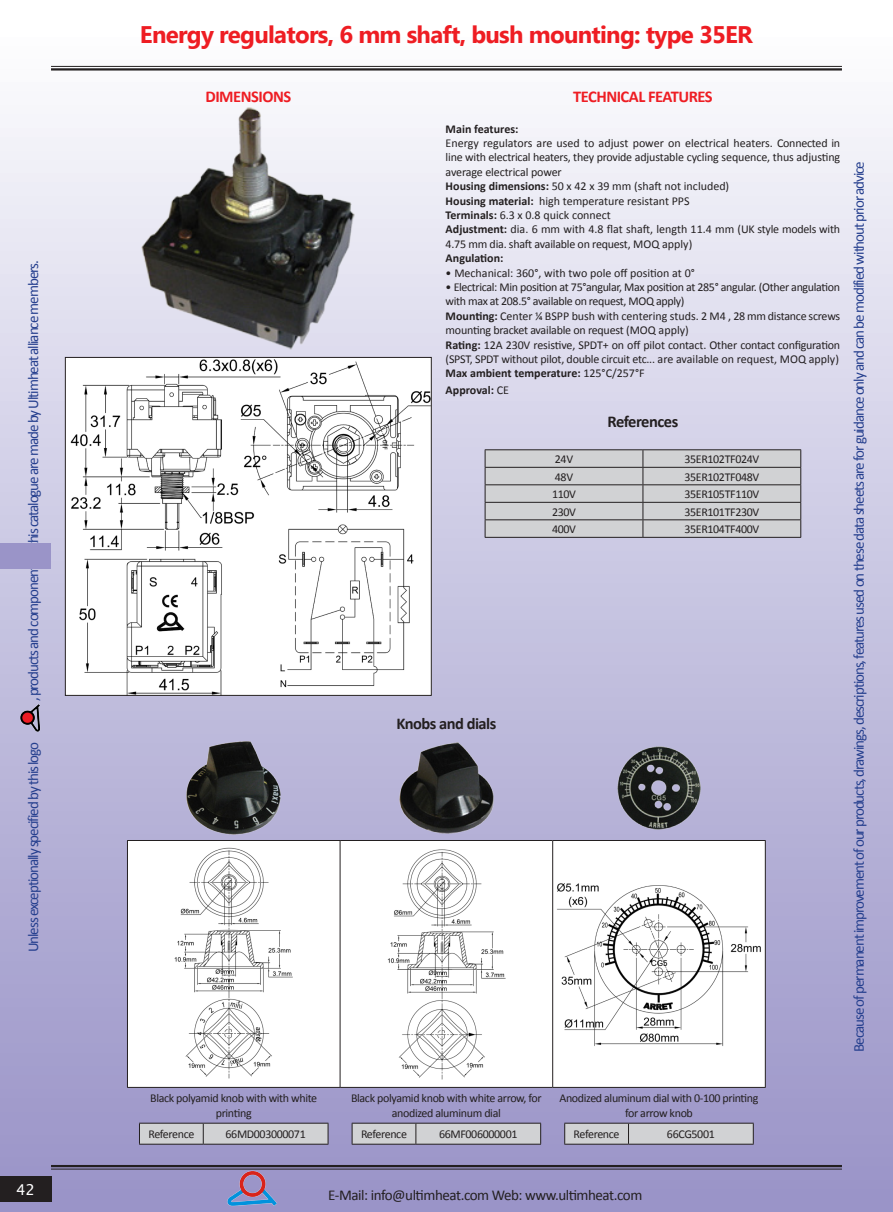
<style>
.page{position:relative;width:893px;height:1212px;background:#fff}
.page>*{position:absolute;margin:0;border:0;box-sizing:border-box;transform-origin:0 0}
.t1{font:700 24px "Microsoft New Tai Lue";letter-spacing:-.03em;color:#ee1d23}
.t2{font:700 16.5px "Calibri";letter-spacing:-.03em;color:#ee1d23}
.t3{font:700 16.5px "Calibri";letter-spacing:-.03em;color:#231f20}
.t4{font:15px "Calibri";letter-spacing:-.07em;color:#253f8e}
.t5{font:15px "Calibri";letter-spacing:-.03em;color:#231f20}
.t6{font:15px "Lucida Sans Unicode";color:#fff}
.t7{font:12px/14.4px "Calibri";letter-spacing:-.03em;color:#231f20}
.t8{font:12px "Calibri";color:#231f20}
.t9{font:700 12px "Calibri";color:#231f20}
.s1{font-weight:700}
.s2{font-weight:400}
</style>
<div class="page">
<div style="left:0;top:0;width:893px;height:1212px;background:linear-gradient(to bottom,#fdfdff,#958fc5)"></div>
<hr style="left:51px;top:66px;width:791px;height:1px;background:#231f20">
<hr style="left:51px;top:68px;width:791px;height:3px;background:#231f20">
<div style="left:0;top:1176px;width:51px;height:26px;background:#231f20"></div>
<hr style="left:51px;top:1165px;width:791px;height:2px;background:#231f20">
<hr style="left:51px;top:1169px;width:791px;height:1px;background:#231f20">
<img style="left:16px;top:700px;width:35px;height:36px">
<div style="left:0;top:543px;width:51px;height:26px;background:#9a94c8"></div>
<img style="left:223px;top:1158px;width:61px;height:54px">
<img style="left:142px;top:107px;width:213px;height:242px">
<img style="left:67px;top:359px;width:363px;height:335px">
<div style="left:65px;top:357px;width:367px;height:339px;border:1px solid #231f20"></div>
<hr style="left:485px;top:449px;width:158px;height:1px;background:#231f20">
<hr style="left:643px;top:449px;width:158px;height:1px;background:#231f20">
<svg style="left:485px;top:450px;width:316px;height:87px;background:#c6c7c9"></svg>
<hr style="left:485px;top:537px;width:158px;height:1px;background:#231f20">
<hr style="left:643px;top:537px;width:158px;height:1px;background:#231f20">
<svg style="left:128px;top:841px;width:637px;height:246px"></svg>
<hr style="left:127px;top:840px;width:213px;height:1px;background:#231f20">
<hr style="left:127px;top:841px;width:1px;height:246px;background:#231f20">
<hr style="left:340px;top:840px;width:213px;height:1px;background:#231f20">
<hr style="left:340px;top:841px;width:1px;height:246px;background:#231f20">
<hr style="left:553px;top:840px;width:213px;height:1px;background:#231f20">
<hr style="left:552px;top:841px;width:1px;height:246px;background:#231f20">
<hr style="left:765px;top:841px;width:1px;height:246px;background:#231f20">
<hr style="left:127px;top:1087px;width:213px;height:1px;background:#231f20">
<hr style="left:340px;top:1087px;width:213px;height:1px;background:#231f20">
<hr style="left:553px;top:1087px;width:213px;height:1px;background:#231f20">
<img style="left:187px;top:741px;width:94px;height:93px">
<img style="left:399px;top:742px;width:95px;height:92px">
<img style="left:617px;top:746px;width:83px;height:83px">
<img style="left:174px;top:846px;width:119px;height:235px">
<img style="left:386px;top:847px;width:120px;height:233px">
<img style="left:555px;top:879px;width:207px;height:170px">
<svg style="left:139px;top:1123px;width:190px;height:21px;background:#c5c6c8"></svg>
<hr style="left:139px;top:1144px;width:64px;height:1px;background:#231f20">
<hr style="left:203px;top:1144px;width:125px;height:1px;background:#231f20">
<svg style="left:352px;top:1123px;width:189px;height:21px;background:#c6c7c9"></svg>
<hr style="left:352px;top:1144px;width:64px;height:1px;background:#231f20">
<hr style="left:416px;top:1144px;width:125px;height:1px;background:#231f20">
<svg style="left:564px;top:1123px;width:190px;height:21px;background:#c5c6c8"></svg>
<hr style="left:564px;top:1144px;width:64px;height:1px;background:#231f20">
<hr style="left:628px;top:1144px;width:126px;height:1px;background:#231f20">
<p class="t4" style="left:24px;top:701px;width:442px;rotate:-90deg">, products and components in this catalogue are made by Ultimheat alliance members.</p>
<p class="t4" style="left:24px;top:952px;width:212px;rotate:-90deg">Unless exceptionally specified by this logo</p>
<p class="t6" style="left:16px;top:1178px;width:20px">42</p>
<p class="t1" style="left:140px;top:21px;width:614px">Energy regulators, 6 mm shaft, bush mounting: type 35ER</p>
<p class="t2" style="left:205px;top:86px;width:87px">DIMENSIONS</p>
<p class="t2" style="left:573px;top:86px;width:141px">TECHNICAL FEATURES</p>
<p class="t9" style="left:446px;top:121px;width:74px">Main features:</p>
<p class="t7" style="left:446px;top:136px;width:396px;text-align:justify">Energy regulators are used to adjust power on electrical heaters. Connected in line with electrical heaters, they provide adjustable cycling sequence, thus adjusting average electrical power</p>
<p class="t8" style="left:446px;top:179px;width:285px"><span class="s1">Housing dimensions:</span> 50 x 42 x 39 mm (shaft not included)</p>
<p class="t8" style="left:446px;top:193px;width:246px"><span class="s1">Housing material:</span> high temperature resistant PPS</p>
<p class="t8" style="left:446px;top:207px;width:167px"><span class="s1">Terminals:</span> 6.3 x 0.8 quick connect</p>
<p class="t7" style="left:446px;top:222px;width:396px"><span class="s1">Adjustment:</span> dia. 6 mm with 4.8 flat shaft, length 11.4 mm (UK style models with<br>4.75 mm dia. shaft available on request, MOQ apply)</p>
<p class="t9" style="left:446px;top:251px;width:59px">Angulation:</p>
<p class="t8" style="left:446px;top:265px;width:251px">• Mechanical: 360°, with two pole off position at 0°</p>
<p class="t7" style="left:446px;top:280px;width:396px">• Electrical: Min position at 75°angular, Max position at 285° angular. (Other angulation with max at 208.5° available on request, MOQ apply)</p>
<p class="t7" style="left:446px;top:309px;width:396px"><span class="s1">Mounting:</span> Center ¼ BSPP bush with centering studs. 2 M4 , 28 mm distance screws mounting bracket available on request (MOQ apply)</p>
<p class="t7" style="left:446px;top:337px;width:396px"><span class="s1">Rating:</span> 12A 230V resistive, SPDT+ on off pilot contact. Other contact configuration (SPST, SPDT without pilot, double circuit etc... are available on request, MOQ apply)</p>
<p class="t9" style="left:446px;top:366px;width:200px">Max ambient temperature: <span class="s2">125°C/257°F</span></p>
<p class="t9" style="left:446px;top:382px;width:65px">Approval: <span class="s2">CE</span></p>
<p class="t3" style="left:608px;top:411px;width:72px">References</p>
<p class="t7" style="left:555px;top:452px;width:20px">24V</p>
<p class="t7" style="left:684px;top:452px;width:76px">35ER102TF024V</p>
<p class="t7" style="left:555px;top:469px;width:20px">48V</p>
<p class="t7" style="left:684px;top:469px;width:76px">35ER102TF048V</p>
<p class="t7" style="left:552px;top:487px;width:25px">110V</p>
<p class="t7" style="left:684px;top:487px;width:76px">35ER105TF110V</p>
<p class="t7" style="left:552px;top:504px;width:25px">230V</p>
<p class="t7" style="left:684px;top:504px;width:76px">35ER101TF230V</p>
<p class="t7" style="left:552px;top:522px;width:25px">400V</p>
<p class="t7" style="left:684px;top:522px;width:76px">35ER104TF400V</p>
<p class="t3" style="left:396px;top:713px;width:102px">Knobs and dials</p>
<p class="t4" style="left:849px;top:1052px;width:892px;rotate:-90deg">Because of permanent improvement of our products, drawings, descriptions, features used on these data sheets are for guidance only and can be modified without prior advice</p>
<p class="t7" style="left:150px;top:1091px;width:169px;text-align:center">Black polyamid knob with with white printing</p>
<p class="t7" style="left:148px;top:1127px;width:47px">Reference</p>
<p class="t7" style="left:226px;top:1127px;width:82px">66MD003000071</p>
<p class="t7" style="left:351px;top:1091px;width:192px;text-align:center">Black polyamid knob with white arrow, for anodized aluminum dial</p>
<p class="t7" style="left:361px;top:1127px;width:47px">Reference</p>
<p class="t7" style="left:439px;top:1127px;width:80px">66MF006000001</p>
<p class="t7" style="left:559px;top:1091px;width:201px;text-align:center">Anodized aluminum dial with 0-100 printing for arrow knob</p>
<p class="t7" style="left:574px;top:1127px;width:47px">Reference</p>
<p class="t7" style="left:667px;top:1127px;width:49px">66CG5001</p>
<p class="t5" style="left:328px;top:1185px;width:316px">E-Mail: info@ultimheat.com Web: www.ultimheat.com</p>
</div>
